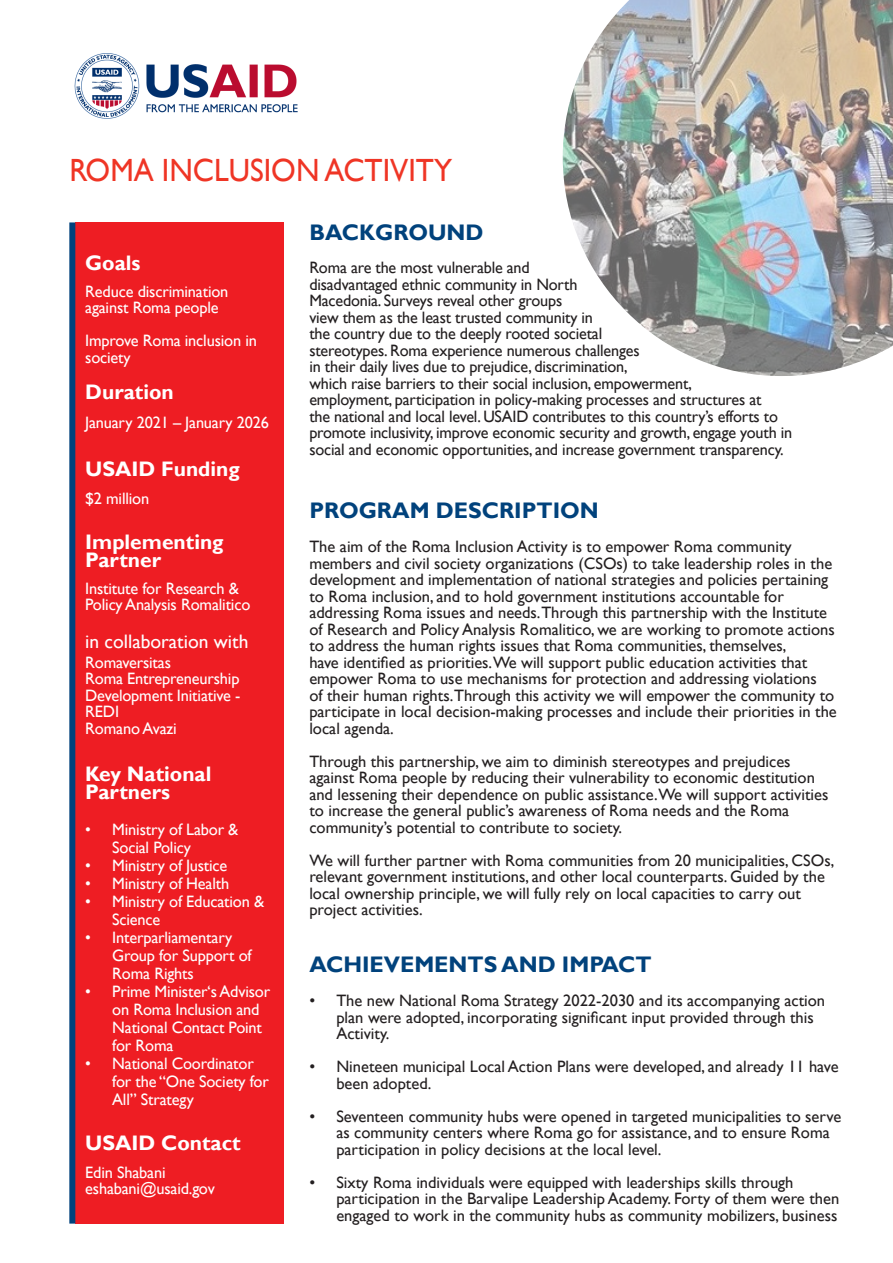
<style>
.page{position:relative;width:893px;height:1263px;background:#fff}
.page>*{position:absolute;margin:0;border:0;box-sizing:border-box;transform-origin:0 0}
.Naslov_36{font:32.1px "Gill Sans";color:#ef3525;scale:.93 1}
.t1{font:700 22.5px "Gill Sans";color:#01427c}
.t2{font:700 21px/18px "Gill Sans";color:#fff}
.t3{font:19.5px "Gill Sans";color:#fff}
.t4{font:16.5px/16.5px "Gill Sans";color:#231f20}
.t5{font:16.5px/18px "Gill Sans";letter-spacing:-.01em;color:#fff}
</style>
<div class="page">
<img style="left:563px;top:0;width:330px;height:376px">
<div style="left:75px;top:222px;width:209px;height:1001px;background:#ee1d23"></div>
<div style="left:69px;top:222px;width:6px;height:1001px;background:#01427c"></div>
<img style="left:74px;top:53px;width:224px;height:66px">
<p class="Naslov_36" style="left:69px;top:152px;width:413px">ROMA INCLUSION ACTIVITY</p>
<p class="t2" style="left:85px;top:254px;width:57px">Goals</p>
<p class="t5" style="left:85px;top:283px;width:145px;line-height:16.5px">Reduce discrimination against Roma people</p>
<p class="t5" style="left:85px;top:333px;width:173px;line-height:16.5px">Improve Roma inclusion in society</p>
<p class="t2" style="left:85px;top:384px;width:90px">Duration</p>
<p class="t5" style="left:85px;top:414px;width:185px">January 2021 – January 2026</p>
<p class="t2" style="left:85px;top:461px;width:156px">USAID Funding</p>
<p class="t5" style="left:85px;top:490px;width:66px">$2 million</p>
<p class="t2" style="left:85px;top:533px;width:140px">Implementing<br>Partner</p>
<p class="t5" style="left:85px;top:580px;width:167px;line-height:16.5px">Institute for Research &amp;<br>Policy Analysis Romalitico</p>
<p class="t3" style="left:85px;top:630px;width:165px">in collaboration with</p>
<p class="t5" style="left:85px;top:654px;width:87px">Romaversitas</p>
<p class="t5" style="left:85px;top:671px;width:157px;line-height:16.5px;text-align:justify">Roma Entrepreneurship Development Initiative - REDI</p>
<p class="t5" style="left:85px;top:720px;width:93px">Romano Avazi</p>
<p class="t2" style="left:85px;top:765px;width:128px">Key National<br>Partners</p>
<p class="t5" style="left:112px;top:820px;width:128px;text-indent:-27px">• Ministry of Labor &amp;<br>Social Policy</p>
<p class="t5" style="left:85px;top:856px;width:144px">• Ministry of Justice</p>
<p class="t5" style="left:85px;top:874px;width:146px">• Ministry of Health</p>
<p class="t5" style="left:112px;top:892px;width:153px;text-indent:-27px">• Ministry of Education &amp;<br>Science</p>
<p class="t5" style="left:112px;top:928px;width:141px;text-indent:-27px">• Interparliamentary<br>Group for Support of<br>Roma Rights</p>
<p class="t5" style="left:112px;top:982px;width:159px;text-indent:-27px">• Prime Minister‘s Advisor on Roma Inclusion and<br>National Contact Point for Roma</p>
<p class="t5" style="left:112px;top:1054px;width:158px;text-indent:-27px">• National Coordinator for the “One Society for<br>All” Strategy</p>
<p class="t2" style="left:85px;top:1135px;width:157px">USAID Contact</p>
<p class="t5" style="left:85px;top:1163px;width:82px">Edin Shabani</p>
<p class="t5" style="left:85px;top:1180px;width:131px">eshabani@usaid.gov</p>
<p class="t1" style="left:309px;top:219px;width:176px">BACKGROUND</p>
<p class="t4" style="left:309px;top:260px;width:484px">Roma are the most vulnerable and<br>disadvantaged ethnic community in North<br>Macedonia. Surveys reveal other groups<br>view them as the least trusted community in<br>the country due to the deeply rooted societal<br>stereotypes. Roma experience numerous challenges<br>in their daily lives due to prejudice, discrimination,<br>which raise barriers to their social inclusion, empowerment,<br>employment, participation in policy-making processes and structures at<br>the national and local level. USAID contributes to this country’s efforts to promote inclusivity, improve economic security and growth, engage youth in social and economic opportunities, and increase government transparency.</p>
<p class="t1" style="left:309px;top:497px;width:291px">PROGRAM DESCRIPTION</p>
<p class="t4" style="left:309px;top:539px;width:529px">The aim of the Roma Inclusion Activity is to empower Roma community members and civil society organizations (CSOs) to take leadership roles in the development and implementation of national strategies and policies pertaining to Roma inclusion, and to hold government institutions accountable for addressing Roma issues and needs.Through this partnership with the Institute of Research and Policy Analysis Romalitico, we are working to promote actions to address the human rights issues that Roma communities, themselves,<br>have identified as priorities.We will support public education activities that empower Roma to use mechanisms for protection and addressing violations<br>of their human rights.Through this activity we will empower the community to participate in local decision-making processes and include their priorities in the local agenda.</p>
<p class="t4" style="left:309px;top:753px;width:521px">Through this partnership, we aim to diminish stereotypes and prejudices against Roma people by reducing their vulnerability to economic destitution and lessening their dependence on public assistance.We will support activities to increase the general public’s awareness of Roma needs and the Roma community’s potential to contribute to society.</p>
<p class="t4" style="left:309px;top:852px;width:526px">We will further partner with Roma communities from 20 municipalities, CSOs, relevant government institutions, and other local counterparts. Guided by the local ownership principle, we will fully rely on local capacities to carry out project activities.</p>
<p class="t1" style="left:309px;top:951px;width:344px">ACHIEVEMENTS AND IMPACT</p>
<p class="t4" style="left:336px;top:993px;width:490px;text-indent:-27px">• The new National Roma Strategy 2022-2030 and its accompanying action plan were adopted, incorporating significant input provided through this<br>Activity.</p>
<p class="t4" style="left:336px;top:1059px;width:504px;text-indent:-27px">• Nineteen municipal Local Action Plans were developed, and already 11 have been adopted.</p>
<p class="t4" style="left:336px;top:1108px;width:506px;text-indent:-27px">• Seventeen community hubs were opened in targeted municipalities to serve as community centers where Roma go for assistance, and to ensure Roma participation in policy decisions at the local level.</p>
<p class="t4" style="left:336px;top:1174px;width:504px;text-indent:-27px">• Sixty Roma individuals were equipped with leaderships skills through participation in the Barvalipe Leadership Academy. Forty of them were then engaged to work in the community hubs as community mobilizers, business</p>
</div>
